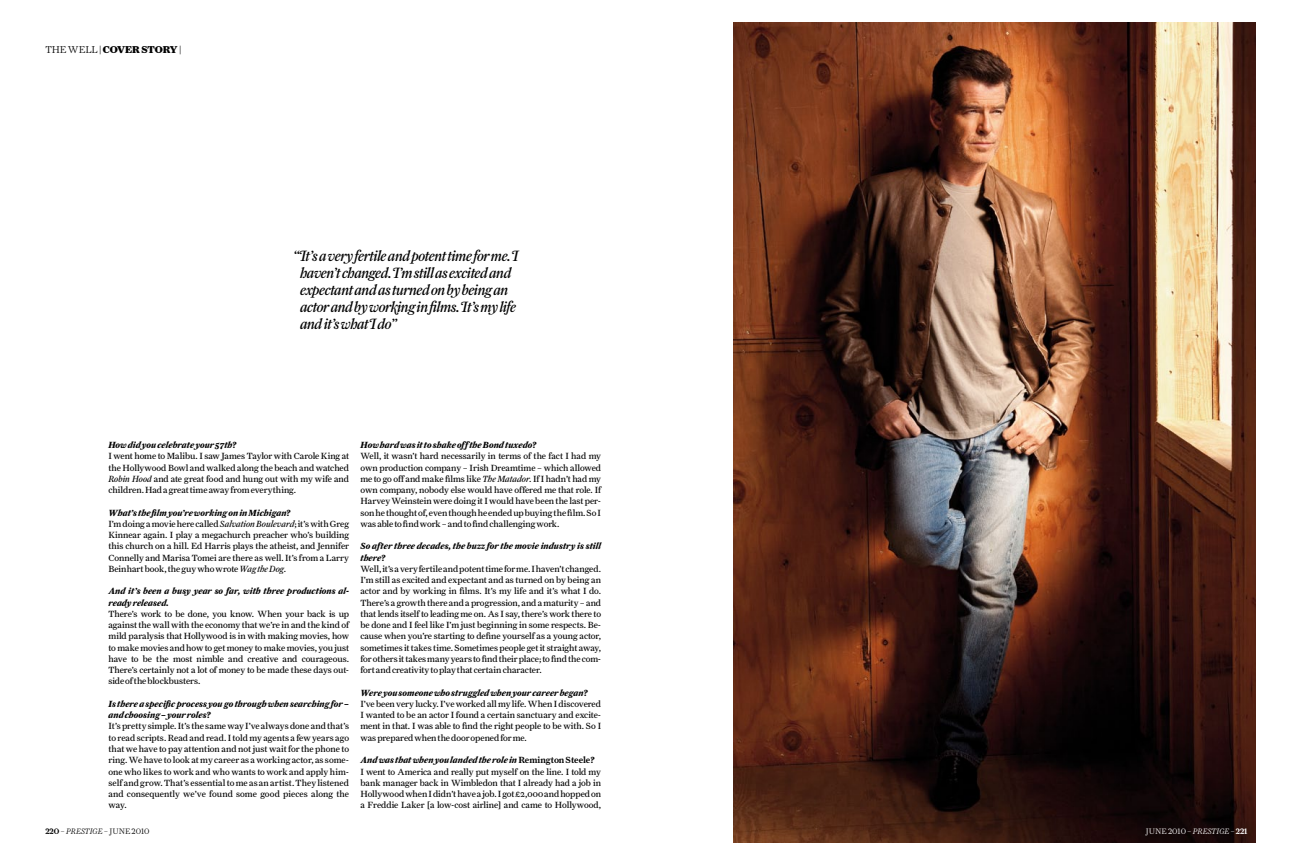
<style>
.page{position:relative;width:1293px;height:865px;background:#fff}
.page>*{position:absolute;margin:0;border:0;box-sizing:border-box;transform-origin:0 0}
.t1{font:15px/17px "Farnham Display Reg Ital Swash";letter-spacing:-.035em;color:#000}
.t2{font:900 10px "Farnham Display";color:#000}
.t3{font:9px/11.2px "Farnham Text";letter-spacing:-.005em;color:#000;text-align:justify}
.t4{font:italic 700 9px/11.2px "Farnham Text";color:#000}
.t5{font:300 8px "Farnham Display";color:#000}
.t6{font:300 8px "Farnham Display";color:#fff}
.s1{font-weight:300}
.s2{font-family:"Farnham Display";font-style:italic}
.s3{font-weight:700;font-style:italic}
.s4{font-style:italic}
.s5{font-weight:500}
.s6{font-family:"Farnham Text Semi"}
</style>
<div class="page">
<img style="left:733px;top:23px;width:522px;height:819px">
<p class="t2" style="left:45px;top:44px;width:138px"><span class="s1">THE WELL|</span>COVER STORY <span class="s1">|</span></p>
<h1 class="t1" style="left:300px;top:247px;width:220px;text-indent:-7px">“It’s a very fertile and potent time for me. I haven’t changed. I’m still as excited and expectant and as turned on by being an actor and by working in films. It’s my life and it’s what I do”</h1>
<p class="t4" style="left:108px;top:439px;width:130px">How did you celebrate your 57th?</p>
<p class="t3" style="left:108px;top:450px;width:242px">I went home to Malibu. I saw James Taylor with Carole King at the Hollywood Bowl and walked along the beach and watched <span class="s2">Robin Hood</span> and ate great food and hung out with my wife and children. Had a great time away from everything.</p>
<p class="t3" style="left:108px;top:507px;width:242px;text-align:left"><span class="s3">What’s the film you’re working on in Michigan?<br></span>I’m doing a movie here called <span class="s4">Salvation Boulevard</span>; it’s with Greg Kinnear again. I play a megachurch preacher who’s building this church on a hill. Ed Harris plays the atheist, and Jennifer Connelly and Marisa Tomei are there as well. It’s from a Larry Beinhart book, the guy who wrote <span class="s4">Wag the Dog</span>.</p>
<p class="t4" style="left:108px;top:585px;width:242px">And it’s been a busy year so far, with three productions al&shy;ready released.</p>
<p class="t3" style="left:108px;top:608px;width:242px">There’s work to be done, you know. When your back is up against the wall with the economy that we’re in and the kind of mild paralysis that Hollywood is in with making movies, how to make movies and how to get money to make movies, you just have to be the most nimble and creative and courageous.<br>There’s certainly not a lot of money to be made these days out&shy;side of the blockbusters.</p>
<p class="t4" style="left:108px;top:698px;width:242px">Is there a specific process you go through when searching for – and choosing – your roles?</p>
<p class="t3" style="left:108px;top:720px;width:242px">It’s pretty simple. It’s the same way I’ve always done and that’s to read scripts. Read and read. I told my agents a few years ago that we have to pay attention and not just wait for the phone to ring. We have to look at my career as a working actor, as some&shy;one who likes to work and who wants to work and apply him&shy;self and grow. That’s essential to me as an artist. They listened and consequently we’ve found some good pieces along the way.</p>
<p class="t5" style="left:45px;top:827px;width:106px"><span class="s5">220</span> – <span class="s4">PRESTIGE</span> – JUNE 2010</p>
<p class="t4" style="left:360px;top:439px;width:177px">How hard was it to shake off the Bond tuxedo?</p>
<p class="t3" style="left:360px;top:450px;width:242px">Well, it wasn’t hard necessarily in terms of the fact I had my own production company – Irish Dreamtime – which allowed me to go off and make films like <span class="s4">The Matador</span>. If I hadn’t had my own company, nobody else would have offered me that role. If Harvey Weinstein were doing it I would have been the last per&shy;son he thought of, even though he ended up buying the film. So I was able to find work – and to find challenging work.</p>
<p class="t4" style="left:360px;top:540px;width:242px">So after three decades, the buzz for the movie industry is still there?</p>
<p class="t3" style="left:360px;top:563px;width:242px">Well, it’s a very fertile and potent time for me. I haven’t changed.<br>I’m still as excited and expectant and as turned on by being an actor and by working in films. It’s my life and it’s what I do.<br>There’s a growth there and a progression, and a maturity – and that lends itself to leading me on. As I say, there’s work there to be done and I feel like I’m just beginning in some respects. Be&shy;cause when you’re starting to define yourself as a young actor, sometimes it takes time. Sometimes people get it straight away, for others it takes many years to find their place; to find the com&shy;fort and creativity to play that certain character.</p>
<p class="t4" style="left:360px;top:687px;width:229px">Were you someone who struggled when your career began?</p>
<p class="t3" style="left:360px;top:698px;width:242px">I’ve been very lucky. I’ve worked all my life. When I discovered I wanted to be an actor I found a certain sanctuary and excite&shy;ment in that. I was able to find the right people to be with. So I was prepared when the door opened for me.</p>
<p class="t3" style="left:360px;top:754px;width:242px;text-align:left"><span class="s3">And was that when you landed the role in</span> <span class="s6">Remington Steele</span><span class="s3">?<br></span>I went to America and really put myself on the line. I told my bank manager back in Wimbledon that I already had a job in Hollywood when I didn’t have a job. I got £2,000 and hopped on a Freddie Laker [a low-cost airline] and came to Hollywood,</p>
<p class="t6" style="left:1146px;top:827px;width:103px">JUNE 2010 – <span class="s4">PRESTIGE</span> –<span class="s5">221</span></p>
</div>
